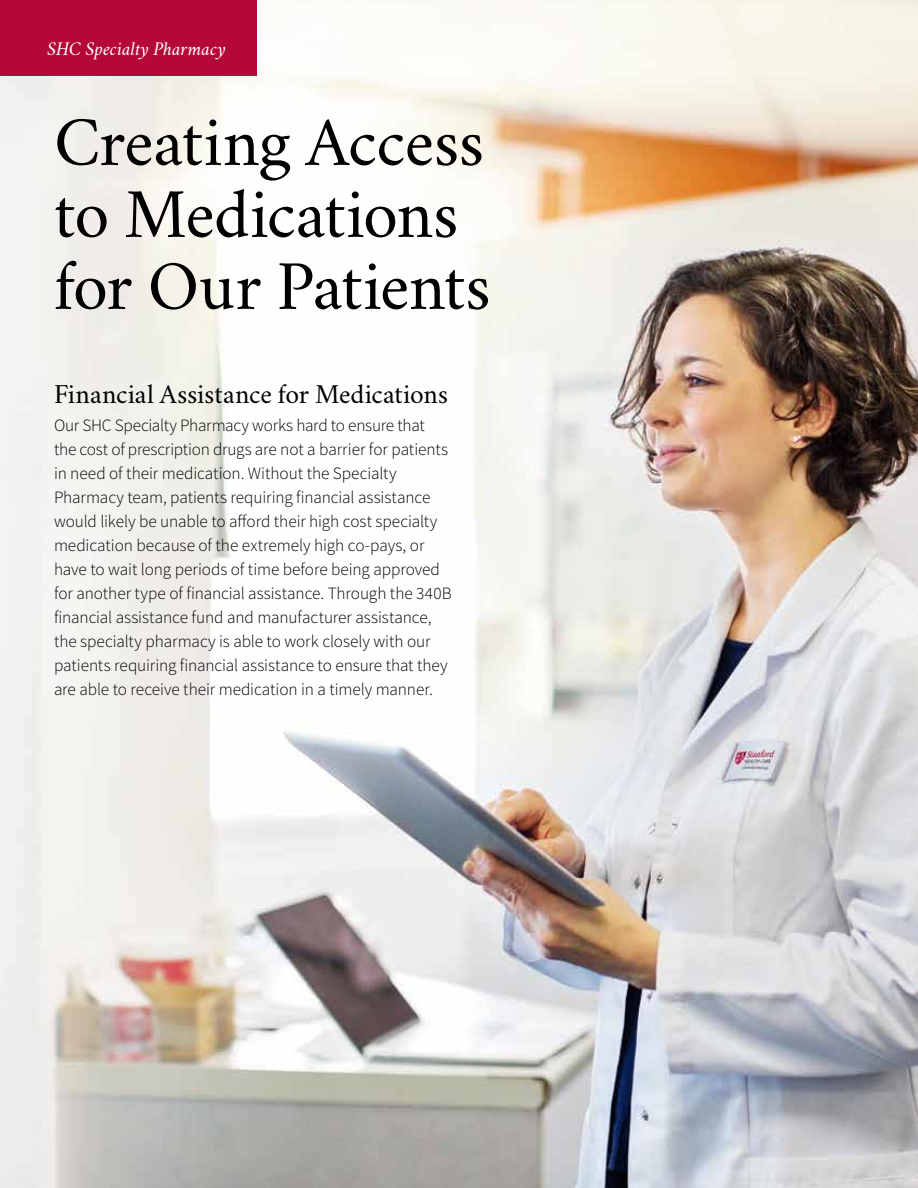
<style>
.page{position:relative;width:918px;height:1188px;background:#fff}
.page>*{position:absolute;margin:0;border:0;box-sizing:border-box;transform-origin:0 0}
.t1{font:69px/72px "Crimson";letter-spacing:-.015em;color:#000}
.t2{font:27px "Crimson";color:#000}
.t3{font:italic 19.5px "Crimson";color:#fff}
.t4{font:300 17.25px/24px "Source Sans Pro";letter-spacing:-.005em;color:#000}
</style>
<div class="page">
<img style="left:0;top:0;width:918px;height:1188px">
<div style="left:0;top:0;width:256px;height:76px;background:#b30838"></div>
<p class="t3" style="left:47px;top:37px;width:180px">SHC Specialty Pharmacy</p>
<h1 class="t1" style="left:54px;top:102px;width:438px">Creating Access to Medications for Our Patients</h1>
<h2 class="t2" style="left:54px;top:376px;width:396px">Financial Assistance for Medications</h2>
<p class="t4" style="left:54px;top:413px;width:399px">Our SHC Specialty Pharmacy works hard to ensure that<br>the cost of prescription drugs are not a barrier for patients in need of their medication. Without the Specialty Pharmacy team, patients requiring financial assistance would likely be unable to afford their high cost specialty medication because of the extremely high co-pays, or have to wait long periods of time before being approved for another type of financial assistance. Through the 340B financial assistance fund and manufacturer assistance, the specialty pharmacy is able to work closely with our patients requiring financial assistance to ensure that they are able to receive their medication in a timely manner.</p>
</div>
